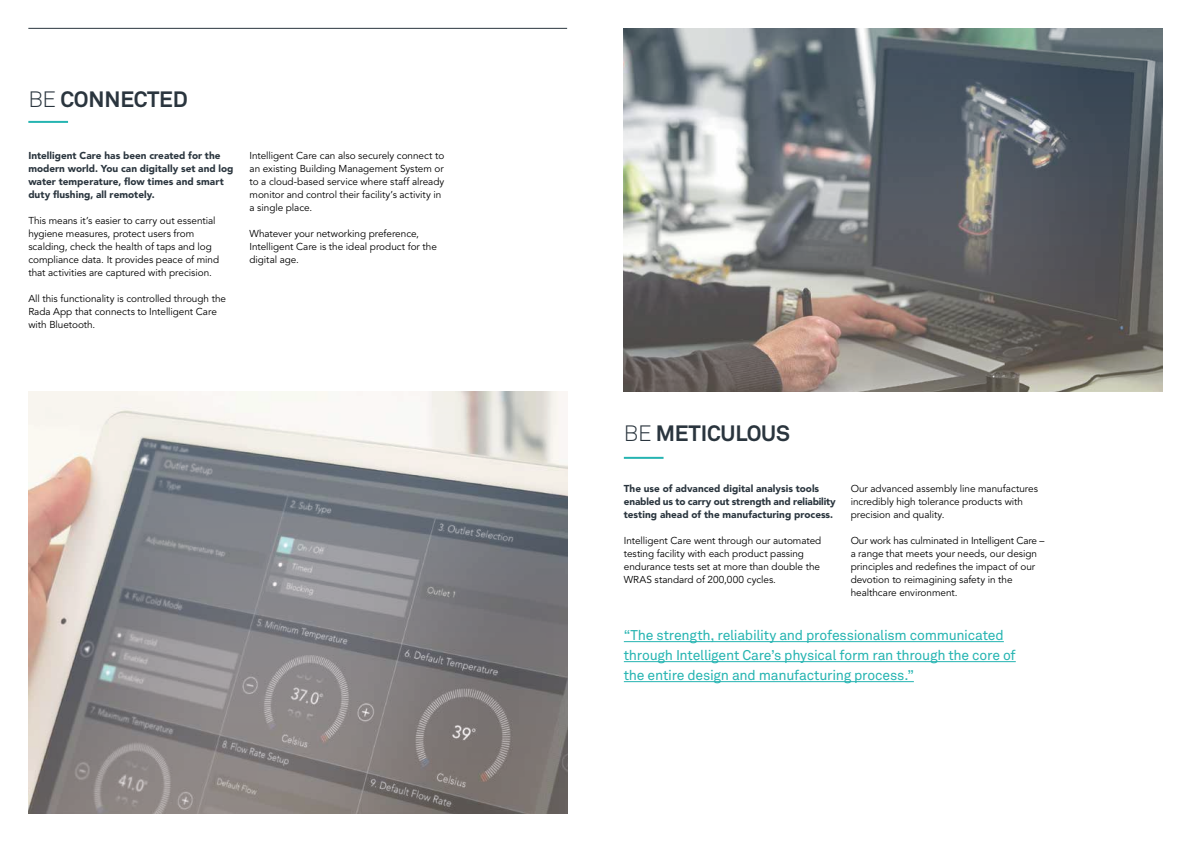
<style>
.page{position:relative;width:1191px;height:842px;background:#fff}
.page>*{position:absolute;margin:0;border:0;box-sizing:border-box;transform-origin:0 0}
.t1{font:700 22px "Akkurat";letter-spacing:-.01em;color:#2a353e}
.t2{font:14px/20px "Akkurat";letter-spacing:-.02em;color:#25b4b1}
.t3{font:10px/13px "Avenir";letter-spacing:-.005em;color:#000}
.t4{font:900 10px/13px "Avenir";color:#2a353e}
.s1{font-weight:300}
</style>
<div class="page">
<img style="left:624px;top:28px;width:538px;height:363px">
<hr style="left:28px;top:121px;width:40px;height:2px;background:#25b4b1">
<hr style="left:624px;top:457px;width:39px;height:2px;background:#25b4b1">
<hr style="left:624px;top:641px;width:379px;height:1px;background:#25b4b1">
<hr style="left:624px;top:661px;width:391px;height:1px;background:#25b4b1">
<hr style="left:624px;top:681px;width:290px;height:1px;background:#25b4b1">
<img style="left:28px;top:391px;width:539px;height:423px">
<hr style="left:28px;top:28px;width:539px;height:1px;background:#2a353e">
<h1 class="t1" style="left:28px;top:85px;width:161px"><span class="s1">BE</span> CONNECTED</h1>
<p class="t4" style="left:28px;top:149px;width:207px">Intelligent Care has been created for the modern world. You can digitally set and log water temperature, flow times and smart duty flushing, all remotely.</p>
<p class="t3" style="left:28px;top:215px;width:192px">This means it’s easier to carry out essential hygiene measures, protect users from scalding, check the health of taps and log compliance data. It provides peace of mind that activities are captured with precision.</p>
<p class="t3" style="left:28px;top:293px;width:199px">All this functionality is controlled through the<br>Rada App that connects to Intelligent Care with Bluetooth.</p>
<p class="t3" style="left:249px;top:150px;width:196px">Intelligent Care can also securely connect to an existing Building Management System or to a cloud-based service where staff already monitor and control their facility’s activity in a single place.</p>
<p class="t3" style="left:249px;top:228px;width:189px">Whatever your networking preference,<br>Intelligent Care is the ideal product for the digital age.</p>
<h1 class="t1" style="left:624px;top:419px;width:168px"><span class="s1">BE</span> METICULOUS</h1>
<p class="t4" style="left:624px;top:482px;width:213px">The use of advanced digital analysis tools enabled us to carry out strength and reliability testing ahead of the manufacturing process.</p>
<p class="t3" style="left:624px;top:535px;width:199px">Intelligent Care went through our automated testing facility with each product passing endurance tests set at more than double the WRAS standard of 200,000 cycles.</p>
<p class="t3" style="left:850px;top:483px;width:189px">Our advanced assembly line manufactures incredibly high tolerance products with precision and quality.</p>
<p class="t3" style="left:850px;top:535px;width:195px">Our work has culminated in Intelligent Care – a range that meets your needs, our design principles and redefines the impact of our devotion to reimagining safety in the healthcare environment.</p>
<h2 class="t2" style="left:624px;top:626px;width:393px">“The strength, reliability and professionalism communicated through Intelligent Care’s physical form ran through the core of the entire design and manufacturing process.”</h2>
</div>
